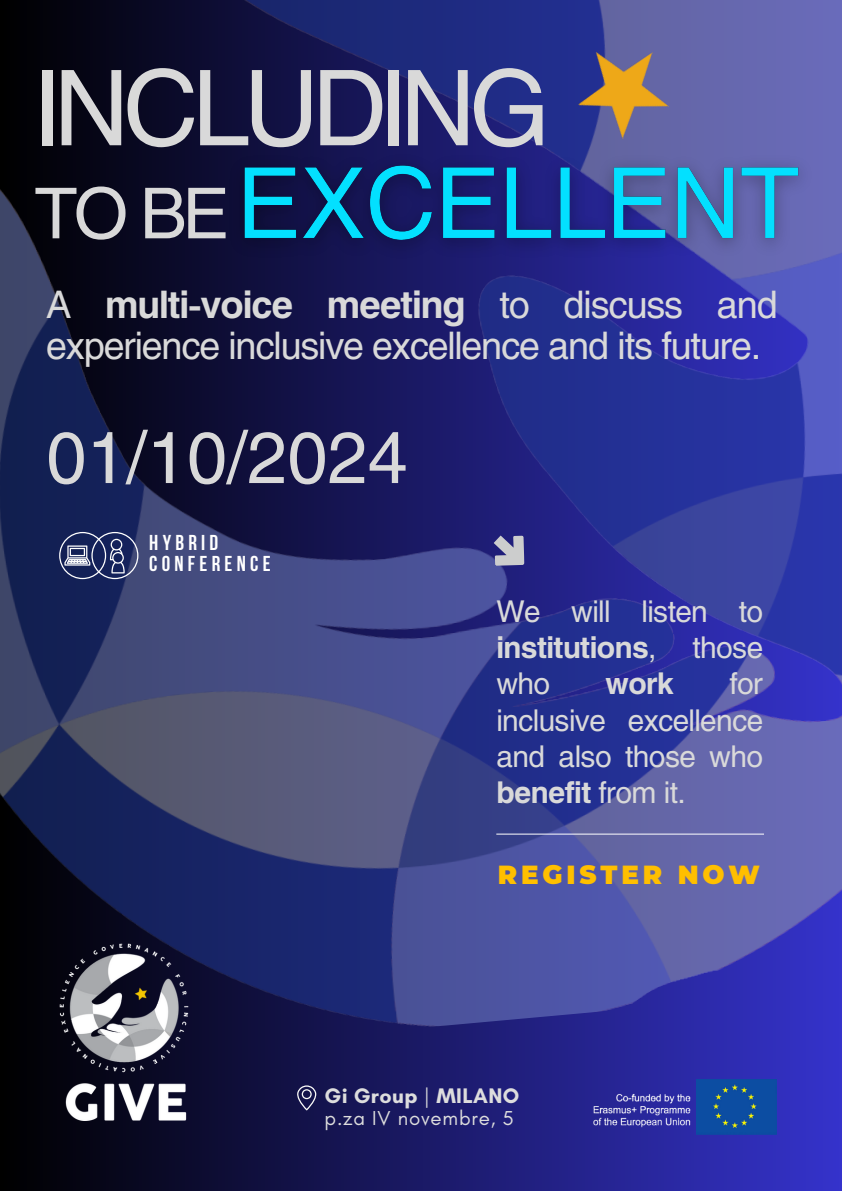
<style>
.page{position:relative;width:842px;height:1191px;background:#fff}
.page>*{position:absolute;margin:0;border:0;box-sizing:border-box;transform-origin:0 0}
.t1{font:103.5px "Helios";letter-spacing:-.06em;color:#d9d9d9}
.t2{font:71.5px "Helios";color:#d9d9d9}
.t3{font:69.5px "Helios";color:#d9d9d9}
.t4{font:37.6px/41px "Helios";letter-spacing:-.03em;color:#d9d9d9}
.t5{font:29.7px/36.2px "Helios";letter-spacing:-.02em;color:#d9d9d9;text-align:justify}
.t6{font:700 29.7px "Helios";color:#d9d9d9}
.t7{font:900 26.1px "Montserrat";letter-spacing:.15em;color:#ffbf00}
.t8{font:700 21.5px/21.2px "Bebas Neue";letter-spacing:.2em;color:#fff}
.t9{font:700 21.5px "Glacial Indifference";letter-spacing:.015em;color:#ddd}
.t10{font:20.5px "Glacial Indifference";letter-spacing:.04em;color:#ddd}
.s1{font-weight:700}
.s2{font-weight:400}
</style>
<div class="page">
<div style="left:0;top:0;width:842px;height:1190px;background:linear-gradient(to right,#010100,#3433cb)"></div>
<img style="left:0;top:0;width:842px;height:1099px">
<img style="left:59px;top:943px;width:129px;height:177px">
<img style="left:590px;top:1079px;width:187px;height:55px">
<img style="left:221px;top:143px;width:602px;height:124px">
<svg style="left:297px;top:1085px;width:19px;height:25px"></svg>
<img style="left:560px;top:26px;width:123px;height:122px">
<svg style="left:483px;top:524px;width:55px;height:55px;background:#4d4e93"></svg>
<svg style="left:59px;top:532px;width:79px;height:47px;background:#47517c"></svg>
<hr style="left:496px;top:833px;width:268px;height:1px;background:#fff">
<h2 class="t1" style="left:35px;top:43px;width:517px">INCLUDING</h2>
<h2 class="t3" style="left:35px;top:169px;width:196px">TO BE</h2>
<h6 class="t4" style="left:46px;top:283px;width:733px">A <span class="s1">multi-voice meeting</span> to discuss and experience inclusive excellence and its future.</h6>
<p class="t2" style="left:46px;top:412px;width:363px">01/10/2024</p>
<p class="t8" style="left:149px;top:534px;width:123px">HYBRID<br>CONFERENCE</p>
<p class="t5" style="left:496px;top:592px;width:268px">We will listen to <span class="s1">institutions</span>, those who</p>
<p class="t5" style="left:496px;top:664px;width:268px;text-indent:233px">for inclusive excellence and also those who <span class="s1">benefit</span> from it.</p>
<p class="t6" style="left:606px;top:665px;width:70px">work</p>
<h5 class="t7" style="left:498px;top:858px;width:264px">REGISTER NOW</h5>
<p class="t9" style="left:324px;top:1082px;width:196px">Gi Group <span class="s2">|</span> MILANO</p>
<h4 class="t10" style="left:324px;top:1105px;width:191px">p.za IV novembre, 5</h4>
</div>
